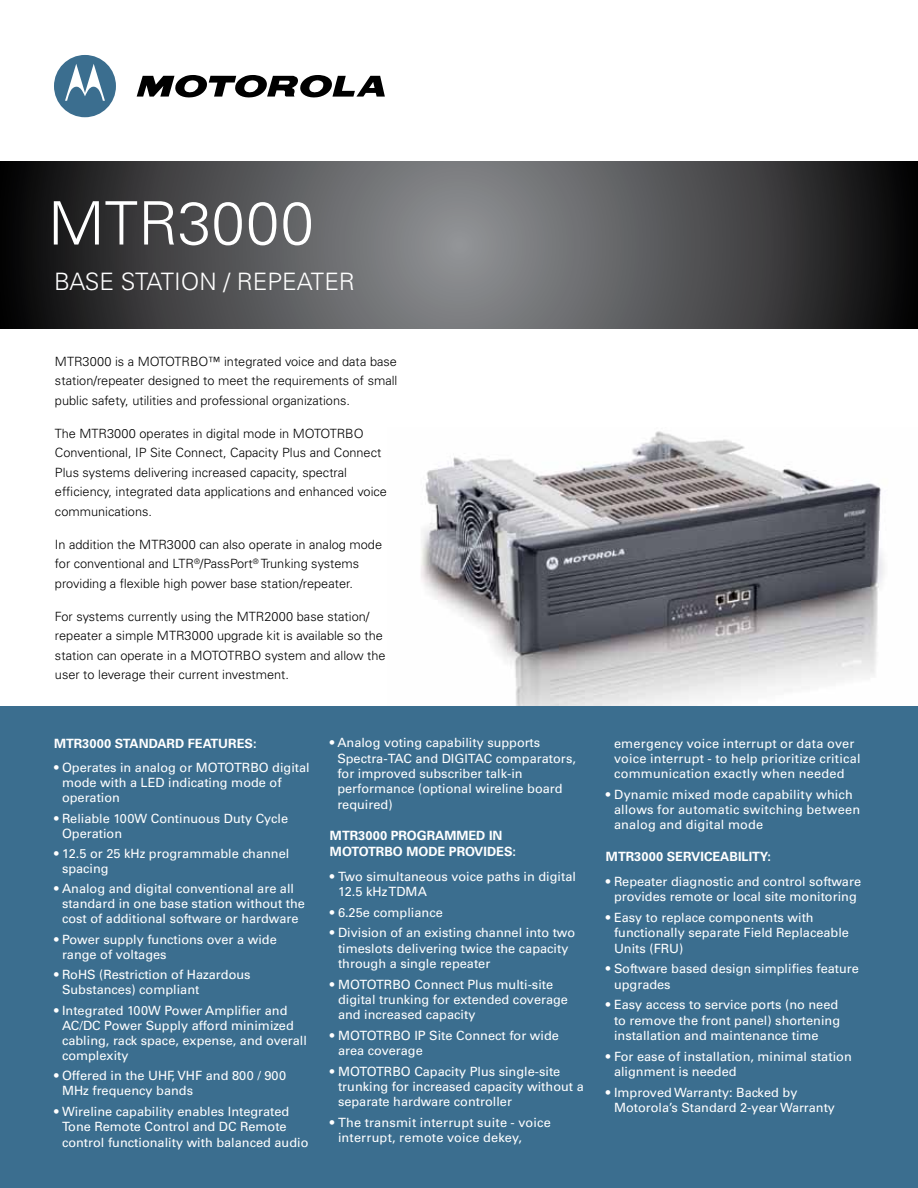
<style>
.page{position:relative;width:918px;height:1188px;background:#fff}
.page>*{position:absolute;margin:0;border:0;box-sizing:border-box;transform-origin:0 0}
.t1{font:300 60px "Univers";color:#fff}
.t2{font:300 24px "Univers";letter-spacing:-.01em;color:#fff}
.t3{font:12.75px/15.3px "Univers";color:#fff}
.t4{font:300 12.75px/19.5px "Univers";color:#000}
.t5{font:700 12.75px/15.3px "Univers";color:#fff}
</style>
<div class="page">
<img style="left:421px;top:431px;width:463px;height:275px">
<svg style="left:54px;top:55px;width:62px;height:62px"></svg>
<svg style="left:137px;top:75px;width:248px;height:23px"></svg>
<div style="left:0;top:706px;width:918px;height:482px;background:#3b6e8f"></div>
<svg style="left:0;top:161px;width:918px;height:167px;background:#4d4e50"></svg>
<h1 class="t1" style="left:48px;top:187px;width:267px">MTR3000</h1>
<h2 class="t2" style="left:54px;top:267px;width:214px">BASE STATION / Repeater</h2>
<p class="t4" style="left:55px;top:352px;width:344px;text-align:justify">MTR3000 is a MOTOTRBO™ integrated voice and data base station/repeater designed to meet the requirements of small public safety, utilities and professional organizations.</p>
<p class="t4" style="left:55px;top:424px;width:334px">The MTR3000 operates in digital mode in MOTOTRBO Conventional, IP Site Connect, Capacity Plus and Connect Plus systems delivering increased capacity, spectral efficiency, integrated data applications and enhanced voice communications.</p>
<p class="t4" style="left:55px;top:535px;width:329px">In addition the MTR3000 can also operate in analog mode for conventional and LTR<sup>®</sup>/PassPort<sup>®</sup> Trunking systems providing a flexible high power base station/repeater.</p>
<p class="t4" style="left:55px;top:607px;width:332px">For systems currently using the MTR2000 base station/ repeater a simple MTR3000 upgrade kit is available so the station can operate in a MOTOTRBO system and allow the user to leverage their current investment.</p>
<p class="t5" style="left:54px;top:736px;width:204px">MTR3000 STANDARD FEATURES:</p>
<p class="t3" style="left:62px;top:760px;width:249px;text-indent:-8px">• Operates in analog or MOTOTRBO digital mode with a LED indicating mode of operation</p>
<p class="t3" style="left:62px;top:811px;width:228px;text-indent:-8px">• Reliable 100W Continuous Duty Cycle<br>Operation</p>
<p class="t3" style="left:62px;top:846px;width:229px;text-indent:-8px">• 12.5 or 25 kHz programmable channel spacing</p>
<p class="t3" style="left:62px;top:882px;width:244px;text-indent:-8px">• Analog and digital conventional are all standard in one base station without the cost of additional software or hardware</p>
<p class="t3" style="left:62px;top:932px;width:216px;text-indent:-8px">• Power supply functions over a wide range of voltages</p>
<p class="t3" style="left:62px;top:967px;width:190px;text-indent:-8px">• RoHS (Restriction of Hazardous<br>Substances) compliant</p>
<p class="t3" style="left:62px;top:1003px;width:247px;text-indent:-8px">• Integrated 100W Power Amplifier and<br>AC/DC Power Supply afford minimized cabling, rack space, expense, and overall complexity</p>
<p class="t3" style="left:62px;top:1068px;width:226px;text-indent:-8px">• Offered in the UHF, VHF and 800 / 900<br>MHz frequency bands</p>
<p class="t3" style="left:62px;top:1104px;width:248px;text-indent:-8px">• Wireline capability enables Integrated<br>Tone Remote Control and DC Remote control functionality with balanced audio</p>
<p class="t3" style="left:337px;top:735px;width:240px;text-indent:-7px">• Analog voting capability supports<br>Spectra-TAC and DIGITAC comparators, for improved subscriber talk-in performance (optional wireline board required)</p>
<p class="t5" style="left:330px;top:828px;width:188px">MTR3000 PROGRAMMED IN<br>MOTOTRBO MODE PROVIDES:</p>
<p class="t3" style="left:338px;top:868px;width:240px;text-indent:-8px">• Two simultaneous voice paths in digital<br>12.5 kHz TDMA</p>
<p class="t3" style="left:330px;top:904px;width:114px">• 6.25e compliance</p>
<p class="t3" style="left:338px;top:925px;width:239px;text-indent:-8px">• Division of an existing channel into two timeslots delivering twice the capacity through a single repeater</p>
<p class="t3" style="left:338px;top:976px;width:232px;text-indent:-8px">• MOTOTRBO Connect Plus multi-site digital trunking for extended coverage and increased capacity</p>
<p class="t3" style="left:338px;top:1028px;width:222px;text-indent:-8px">• MOTOTRBO IP Site Connect for wide area coverage</p>
<p class="t3" style="left:338px;top:1064px;width:247px;text-indent:-8px">• MOTOTRBO Capacity Plus single-site trunking for increased capacity without a separate hardware controller</p>
<p class="t3" style="left:338px;top:1115px;width:214px;text-indent:-8px">• The transmit interrupt suite - voice interrupt, remote voice dekey,</p>
<p class="t3" style="left:614px;top:735px;width:248px">emergency voice interrupt or data over voice interrupt - to help prioritize critical communication exactly when needed</p>
<p class="t3" style="left:614px;top:787px;width:248px;text-indent:-8px">• Dynamic mixed mode capability which allows for automatic switching between analog and digital mode</p>
<p class="t5" style="left:606px;top:849px;width:167px">MTR3000 SERVICEABILITY:</p>
<p class="t3" style="left:606px;top:874px;width:257px;text-align:center">• Repeater diagnostic and control software provides remote or local site monitoring</p>
<p class="t3" style="left:614px;top:910px;width:236px;text-indent:-8px">• Easy to replace components with functionally separate Field Replaceable<br>Units (FRU)</p>
<p class="t3" style="left:614px;top:961px;width:247px;text-indent:-8px">• Software based design simplifies feature upgrades</p>
<p class="t3" style="left:614px;top:997px;width:228px;text-indent:-8px">• Easy access to service ports (no need to remove the front panel) shortening installation and maintenance time</p>
<p class="t3" style="left:614px;top:1048px;width:239px;text-indent:-8px">• For ease of installation, minimal station alignment is needed</p>
<p class="t3" style="left:614px;top:1085px;width:223px;text-indent:-8px">• Improved Warranty: Backed by<br>Motorola’s Standard 2-year Warranty</p>
</div>
